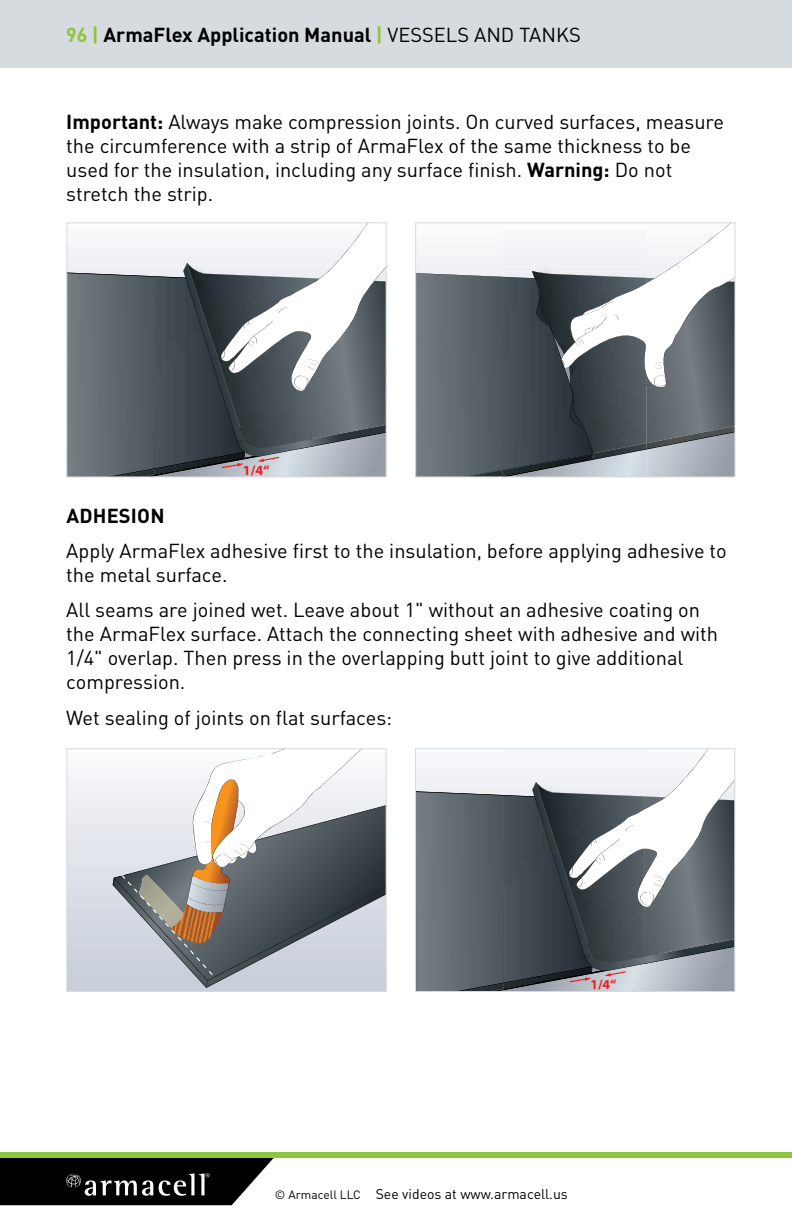
<style>
.page{position:relative;width:792px;height:1224px;background:#fff}
.page>*{position:absolute;margin:0;border:0;box-sizing:border-box;transform-origin:0 0}
.t1{font:20px/24px "DIN Pro";color:#000}
.t2{font:700 20px "DIN Pro";color:#000}
.t3{font:14px "DIN Pro";color:#000}
.t4{font:700 14px "Myriad";color:#ed1d24}
.t5{font:700 13.6px "Myriad";color:#ed1d24}
.s1{color:#8dc63f}
.s2{font-weight:400}
.s3{font-weight:700}
.s4{font-size:12px}
</style>
<div class="page">
<svg style="left:68px;top:224px;width:317px;height:251px"></svg>
<div style="left:66px;top:222px;width:321px;height:255px;border:1px solid #d5dbde"></div>
<svg style="left:417px;top:224px;width:316px;height:251px"></svg>
<div style="left:415px;top:222px;width:320px;height:255px;border:1px solid #d5dbde"></div>
<svg style="left:68px;top:774px;width:317px;height:216px;background:#dbdfe7"></svg>
<svg style="left:113px;top:750px;width:272px;height:238px"></svg>
<div style="left:66px;top:748px;width:321px;height:244px;border:1px solid #d5dbde"></div>
<svg style="left:417px;top:750px;width:316px;height:240px"></svg>
<div style="left:415px;top:748px;width:320px;height:244px;border:1px solid #d5dbde"></div>
<div style="left:0;top:0;width:792px;height:67px;background:#d5dbde"></div>
<div style="left:0;top:1152px;width:792px;height:6px;background:#8dc63f"></div>
<svg style="left:0;top:1158px;width:274px;height:47px;background:#232323"></svg>
<p class="t2" style="left:66px;top:18px;width:516px"><span class="s1">96 |</span> ArmaFlex Application Manual <span class="s1">|</span> <span class="s2">VESSELS AND TANKS</span></p>
<p class="t1" style="left:66px;top:107px;width:659px"><span class="s3">Important:</span> Always make compression joints. On curved surfaces, measure the circumference with a strip of ArmaFlex of the same thickness to be used for the insulation, including any surface finish. <span class="s3">Warning:</span> Do not stretch the strip.</p>
<p class="t4" style="left:243px;top:463px;width:28px">1/4“</p>
<p class="t2" style="left:66px;top:499px;width:100px">ADHESION</p>
<p class="t1" style="left:66px;top:537px;width:662px">Apply ArmaFlex adhesive first to the insulation, before applying adhesive to the metal surface.</p>
<p class="t1" style="left:66px;top:596px;width:653px">All seams are joined wet. Leave about 1" without an adhesive coating on the ArmaFlex surface. Attach the connecting sheet with adhesive and with 1/4" overlap. Then press in the overlapping butt joint to give additional compression.</p>
<p class="t1" style="left:66px;top:703px;width:327px">Wet sealing of joints on flat surfaces:</p>
<p class="t5" style="left:590px;top:977px;width:27px">1/4“</p>
<p class="t3" style="left:275px;top:1182px;width:294px"><span class="s4">© Armacell LLC</span> See videos at www.armacell.us</p>
</div>
